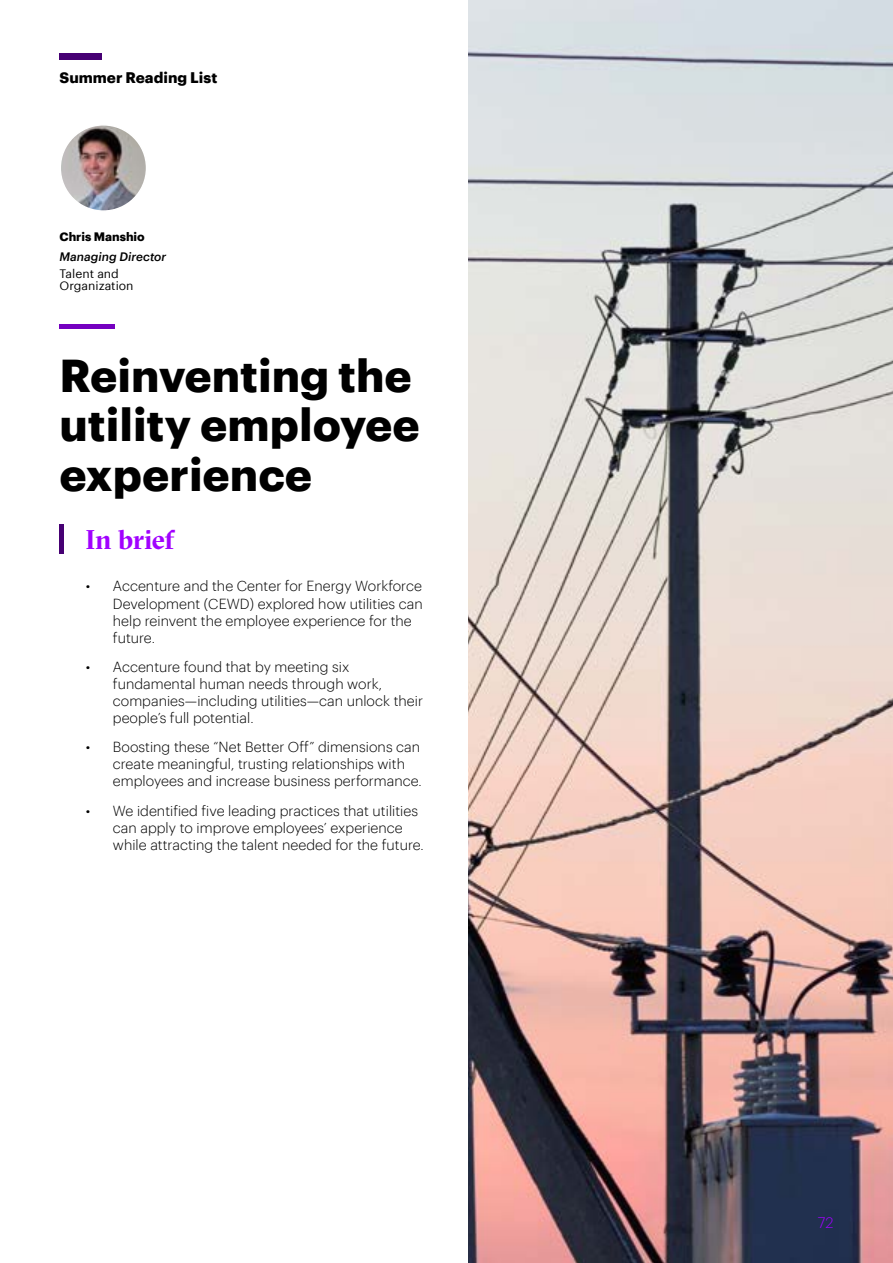
<style>
.page{position:relative;width:893px;height:1263px;background:#fff}
.page>*{position:absolute;margin:0;border:0;box-sizing:border-box;transform-origin:0 0}
.t1{font:700 45px/49.5px "Graphik";color:#000}
.t2{font:700 27px "GT Sectra Fine";letter-spacing:-.02em;color:#a100ff}
.t3{font:700 15px "Graphik";color:#000}
.t4{font:300 15px "Graphik";color:#a100ff}
.t5{font:300 14.25px/17.1px "Graphik";color:#000}
.t6{font:12px/12px "Graphik";color:#000}
.t7{font:italic 500 12px "Graphik";color:#000}
.t8{font:700 12px "Graphik";color:#000}
</style>
<div class="page">
<div style="left:60px;top:53px;width:42px;height:7px;background:#460073"></div>
<img style="left:468px;top:0;width:425px;height:1263px">
<img style="left:60px;top:125px;width:87px;height:86px;border-radius:43px">
<div style="left:60px;top:124px;width:87px;height:88px;border:2px solid #fff;border-radius:50%"></div>
<hr style="left:60px;top:325px;width:55px;height:4px;background:#7500c0">
<hr style="left:60px;top:524px;width:4px;height:30px;background:#460073">
<p class="t3" style="left:60px;top:65px;width:159px">Summer Reading List</p>
<p class="t8" style="left:60px;top:227px;width:87px">Chris Manshio</p>
<p class="t7" style="left:60px;top:248px;width:108px">Managing Director</p>
<p class="t6" style="left:60px;top:267px;width:76px">Talent and<br>Organization</p>
<h1 class="t1" style="left:60px;top:346px;width:362px">Reinventing the utility employee experience</h1>
<h2 class="t2" style="left:86px;top:524px;width:90px">In brief</h2>
<p class="t5" style="left:113px;top:577px;width:311px;text-indent:-27px">• Accenture and the Center for Energy Workforce Development (CEWD) explored how utilities can help reinvent the employee experience for the future.</p>
<p class="t5" style="left:113px;top:657px;width:312px;text-indent:-27px">• Accenture found that by meeting six fundamental human needs through work, companies—including utilities—can unlock their people’s full potential.</p>
<p class="t5" style="left:113px;top:737px;width:311px;text-indent:-27px">• Boosting these “Net Better Off” dimensions can create meaningful, trusting relationships with employees and increase business performance.</p>
<p class="t5" style="left:113px;top:801px;width:313px;text-indent:-27px">• We identified five leading practices that utilities can apply to improve employees’ experience while attracting the talent needed for the future.</p>
<p class="t4" style="left:818px;top:1211px;width:17px">72</p>
</div>
